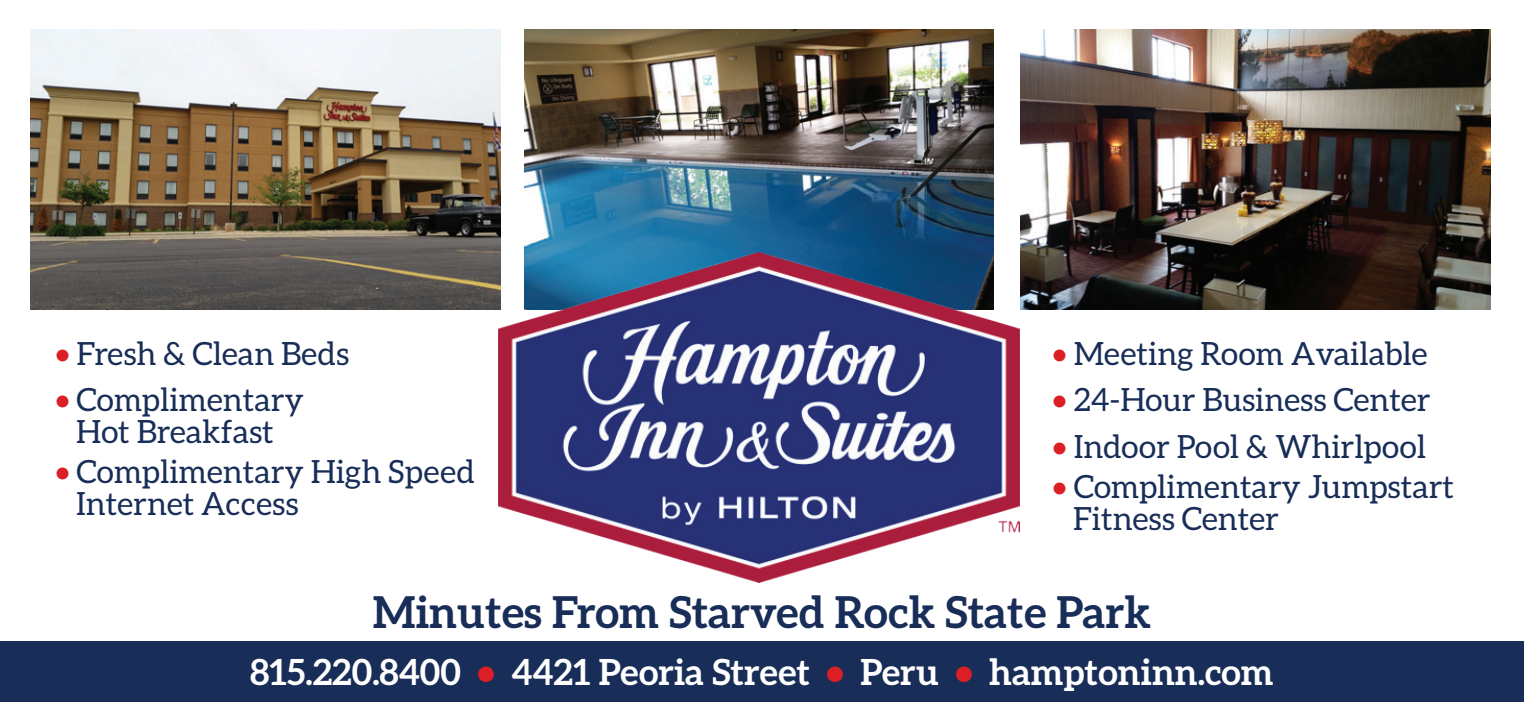
<style>
.page{position:relative;width:1524px;height:702px;background:#fff}
.page>*{position:absolute;margin:0;border:0;box-sizing:border-box;transform-origin:0 0}
.t1{font:700 44px "Aleo";color:#182d57}
.t2{font:700 36px "Aleo";color:#fff}
.t3{font:32px/32px "Aleo";color:#182d57}
.s1{color:#dc1f26}
</style>
<div class="page">
<div style="left:0;top:641px;width:1524px;height:61px;background:#182d57"></div>
<img style="left:31px;top:30px;width:469px;height:280px">
<img style="left:524px;top:30px;width:470px;height:223px">
<img style="left:1021px;top:30px;width:469px;height:280px">
<img style="left:499px;top:253px;width:520px;height:329px">
<p class="t3" style="left:55px;top:337px;width:295px"><span class="s1">•</span> Fresh &amp; Clean Beds</p>
<p class="t3" style="left:55px;top:383px;width:250px;text-align:center"><span class="s1">•</span> Complimentary<br>Hot Breakfast</p>
<p class="t3" style="left:76px;top:455px;width:400px;text-indent:-21px"><span class="s1">•</span> Complimentary High Speed<br>Internet Access</p>
<p class="t3" style="left:1053px;top:337px;width:376px"><span class="s1">•</span> Meeting Room Available</p>
<p class="t3" style="left:1053px;top:383px;width:380px"><span class="s1">•</span> 24-Hour Business Center</p>
<p class="t3" style="left:1053px;top:430px;width:375px"><span class="s1">•</span> Indoor Pool &amp; Whirlpool</p>
<p class="t3" style="left:1073px;top:470px;width:382px;text-indent:-21px"><span class="s1">•</span> Complimentary Jumpstart<br>Fitness Center</p>
<h1 class="t1" style="left:373px;top:587px;width:780px">Minutes From Starved Rock State Park</h1>
<p class="t2" style="left:250px;top:651px;width:1025px">815.220.8400 <span class="s1">•</span> 4421 Peoria Street <span class="s1">•</span> Peru <span class="s1">•</span> hamptoninn.com</p>
</div>
